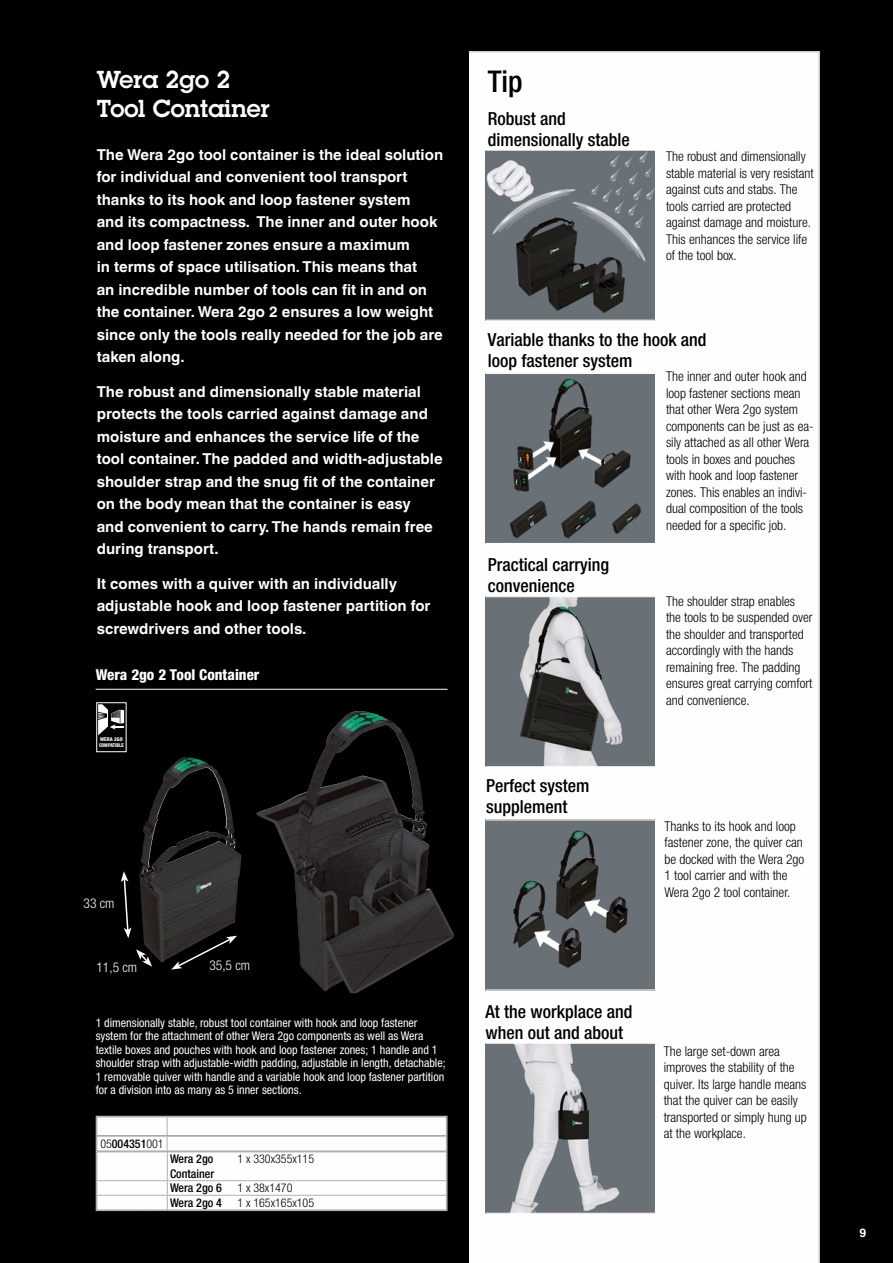
<style>
.page{position:relative;width:893px;height:1263px;background:#000}
.page>*{position:absolute;margin:0;border:0;box-sizing:border-box;transform-origin:0 0}
.t1{font:500 condensed 30px "Helvetica Neue LTW1 G";color:#000}
.t2{font:600 24px/28.8px "Lubalin Graph Std";color:#fefefe}
.t3{font:500 condensed 18px/21px "Helvetica Neue LTW1 G";color:#000}
.t4{font:700 15px/22.5px "Helvetica World";color:#fefefe}
.t5{font:800 condensed 15px "Helvetica Neue LTW1 G";color:#fefefe}
.t6{font:300 condensed 13.5px/16.5px "Helvetica Neue LTW1 G";color:#000}
.t7{font:300 condensed 13.5px "Helvetica Neue LTW1 G";color:#fefefe}
.t8{font:condensed 12px/13.5px "Helvetica Neue LTW1 G";color:#fefefe}
.t9{font:500 condensed 12px/14.4px "Helvetica Neue LTW1 G";color:#000}
.t10{font:300 condensed 12px "Helvetica Neue LTW1 G";color:#000}
.t11{font:700 12px "Helvetica World";color:#fefefe}
.t12{font:800 condensed 5.25px/6.1px "Helvetica Neue LT Std";color:#fefefe}
.s1{font-weight:300}
</style>
<div class="page">
<div style="left:468px;top:51px;width:352px;height:1212px;background:#fefefe"></div>
<div style="left:96px;top:702px;width:30px;height:50px;border:1px solid #fefefe"></div>
<svg style="left:98px;top:704px;width:26px;height:31px"></svg>
<svg style="left:96px;top:1116px;width:352px;height:95px;background:#f5f5f5"></svg>
<hr style="left:167px;top:1209px;width:70px;height:2px;background:#afafaf">
<hr style="left:237px;top:1209px;width:211px;height:2px;background:#afafaf">
<svg style="left:121px;top:871px;width:10px;height:67px"></svg>
<svg style="left:171px;top:962px;width:17px;height:7px"></svg>
<svg style="left:136px;top:949px;width:16px;height:18px"></svg>
<img style="left:487px;top:821px;width:167px;height:167px">
<div style="left:485px;top:819px;width:171px;height:171px;border:1px solid #fefefe"></div>
<img style="left:487px;top:1045px;width:167px;height:167px">
<div style="left:485px;top:1043px;width:171px;height:171px;border:1px solid #fefefe"></div>
<img style="left:487px;top:598px;width:167px;height:167px">
<div style="left:485px;top:596px;width:171px;height:171px;border:1px solid #fefefe"></div>
<img style="left:487px;top:375px;width:167px;height:167px">
<div style="left:485px;top:373px;width:171px;height:171px;border:1px solid #fefefe"></div>
<img style="left:487px;top:152px;width:167px;height:167px">
<div style="left:485px;top:150px;width:171px;height:171px;border:1px solid #fefefe"></div>
<img style="left:256px;top:711px;width:198px;height:282px">
<img style="left:140px;top:757px;width:101px;height:205px">
<hr style="left:96px;top:689px;width:352px;height:1px;background:#fefefe">
<h2 class="t2" style="left:97px;top:65px;width:175px">Wera 2go 2<br>Tool Container</h2>
<p class="t4" style="left:97px;top:143px;width:348px">The Wera 2go tool container is the ideal solution for individual and convenient tool transport thanks to its hook and loop fastener system<br>and its compactness. The inner and outer hook and loop fastener zones ensure a maximum<br>in terms of space utilisation. This means that<br>an incredible number of tools can fit in and on the container. Wera 2go 2 ensures a low weight since only the tools really needed for the job are taken along.</p>
<p class="t4" style="left:97px;top:380px;width:347px">The robust and dimensionally stable material protects the tools carried against damage and moisture and enhances the service life of the tool container. The padded and width-adjustable shoulder strap and the snug fit of the container on the body mean that the container is easy<br>and convenient to carry. The hands remain free during transport.</p>
<p class="t4" style="left:97px;top:572px;width:335px">It comes with a quiver with an individually adjustable hook and loop fastener partition for screwdrivers and other tools.</p>
<p class="t5" style="left:96px;top:666px;width:165px">Wera 2go 2 Tool Container</p>
<p class="t12" style="left:99px;top:736px;width:26px">WERA 2GO<br>COMPATIBLE</p>
<p class="t7" style="left:84px;top:895px;width:32px">33 cm</p>
<p class="t7" style="left:96px;top:959px;width:42px">11,5 cm</p>
<p class="t7" style="left:209px;top:957px;width:42px">35,5 cm</p>
<p class="t8" style="left:96px;top:1016px;width:351px">1 dimensionally stable, robust tool container with hook and loop fastener system for the attachment of other Wera 2go components as well as Wera textile boxes and pouches with hook and loop fastener zones; 1 handle and 1 shoulder strap with adjustable-width padding, adjustable in length, detachable; 1 removable quiver with handle and a variable hook and loop fastener partition for a division into as many as 5 inner sections.</p>
<p class="t9" style="left:100px;top:1136px;width:65px"><span class="s1">05</span>004351<span class="s1">001</span></p>
<p class="t9" style="left:170px;top:1152px;width:46px">Wera 2go<br>Container</p>
<p class="t10" style="left:237px;top:1152px;width:78px">1 x 330x355x115</p>
<p class="t9" style="left:170px;top:1181px;width:53px">Wera 2go 6</p>
<p class="t10" style="left:237px;top:1181px;width:56px">1 x 38x1470</p>
<p class="t9" style="left:170px;top:1195px;width:53px">Wera 2go 4</p>
<p class="t10" style="left:237px;top:1195px;width:78px">1 x 165x165x105</p>
<h1 class="t1" style="left:488px;top:63px;width:36px">Tip</h1>
<h3 class="t3" style="left:488px;top:108px;width:143px">Robust and dimensionally stable</h3>
<p class="t6" style="left:666px;top:148px;width:149px">The robust and dimensionally stable material is very resistant against cuts and stabs. The tools carried are protected against damage and moisture.<br>This enhances the service life of the tool box.</p>
<h3 class="t3" style="left:488px;top:329px;width:220px">Variable thanks to the hook and loop fastener system</h3>
<p class="t6" style="left:666px;top:368px;width:149px">The inner and outer hook and loop fastener sections mean that other Wera 2go system components can be just as ea&shy;sily attached as all other Wera tools in boxes and pouches with hook and loop fastener zones. This enables an indivi&shy;dual composition of the tools needed for a specific job.</p>
<h3 class="t3" style="left:488px;top:554px;width:123px">Practical carrying convenience</h3>
<h3 class="t3" style="left:486px;top:775px;width:105px">Perfect system supplement</h3>
<p class="t6" style="left:666px;top:593px;width:148px">The shoulder strap enables the tools to be suspended over the shoulder and transported accordingly with the hands remaining free. The padding ensures great carrying comfort and convenience.</p>
<p class="t6" style="left:664px;top:818px;width:141px">Thanks to its hook and loop fastener zone, the quiver can be docked with the Wera 2go<br>1 tool carrier and with the<br>Wera 2go 2 tool container.</p>
<h3 class="t3" style="left:485px;top:1001px;width:148px">At the workplace and when out and about</h3>
<p class="t6" style="left:664px;top:1042px;width:145px">The large set-down area improves the stability of the quiver. Its large handle means that the quiver can be easily transported or simply hung up at the workplace.</p>
<p class="t11" style="left:859px;top:1225px;width:8px">9</p>
</div>
